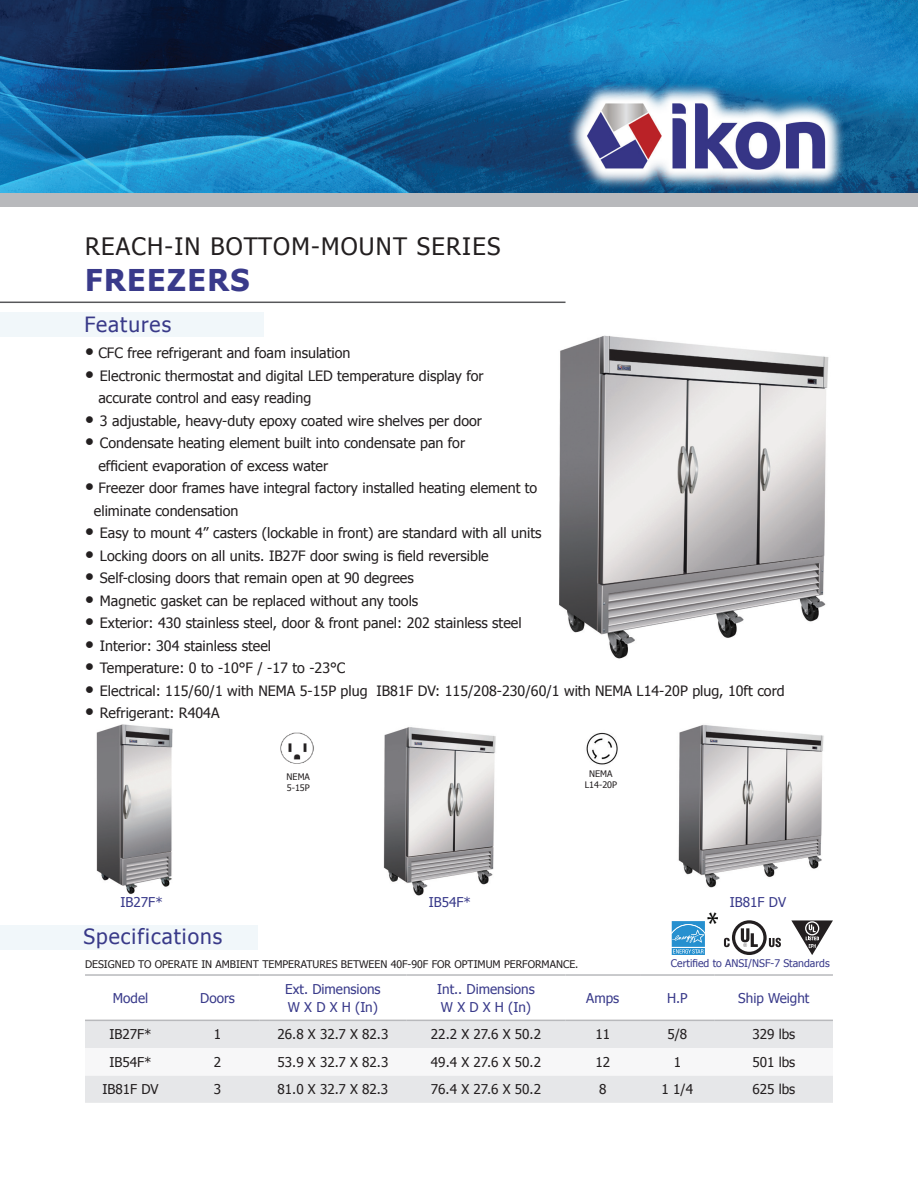
<style>
.page{position:relative;width:918px;height:1188px;background:#fff}
.page>*{position:absolute;margin:0;border:0;box-sizing:border-box;transform-origin:0 0}
.t1{font:33px "Myriad Pro";color:#040503;scale:.89 1}
.t2{font:700 30px "Tahoma";letter-spacing:.05em;color:#393a8a}
.t3{font:24px "Tahoma";letter-spacing:.05em;color:#231f20}
.t4{font:21px "Tahoma";letter-spacing:.05em;color:#393a89}
.t5{font:14.25px/22.5px "Tahoma";color:#231f20}
.t6{font:13.5px "Tahoma";color:#231f20}
.t7{font:13.5px/18px "Tahoma";color:#393a8a}
.t8{font:10.5px "Tahoma";color:#231f20}
.t9{font:10.5px "Tahoma";color:#393a8a}
.t10{font:9px/10.8px "Tahoma";color:#231f20}
.s1{font-size:19.5px}
</style>
<div class="page">
<img style="left:0;top:0;width:918px;height:193px">
<div style="left:0;top:193px;width:918px;height:14px;background:#b8b9bc"></div>
<svg style="left:566px;top:82px;width:280px;height:108px;background:#4380aa"></svg>
<img style="left:582px;top:98px;width:248px;height:76px">
<div style="left:0;top:925px;width:258px;height:24px;background:#f1f7fa"></div>
<div style="left:0;top:312px;width:264px;height:25px;background:#f1f7fa"></div>
<hr style="left:0;top:302px;width:566px;height:1px;background:#57585a">
<img style="left:559px;top:335px;width:270px;height:324px">
<div style="left:85px;top:1021px;width:748px;height:82px;background:#e6e7e9"></div>
<svg style="left:85px;top:1048px;width:748px;height:27px"></svg>
<hr style="left:85px;top:1020px;width:91px;height:1px;background:#b8b9bc">
<hr style="left:176px;top:1020px;width:83px;height:1px;background:#b8b9bc">
<hr style="left:259px;top:1020px;width:148px;height:1px;background:#b8b9bc">
<hr style="left:407px;top:1020px;width:158px;height:1px;background:#b8b9bc">
<hr style="left:565px;top:1020px;width:75px;height:1px;background:#b8b9bc">
<hr style="left:640px;top:1020px;width:75px;height:1px;background:#b8b9bc">
<hr style="left:715px;top:1020px;width:118px;height:1px;background:#b8b9bc">
<hr style="left:85px;top:974px;width:91px;height:2px;background:#b8b9bc">
<hr style="left:176px;top:974px;width:83px;height:2px;background:#b8b9bc">
<hr style="left:259px;top:974px;width:148px;height:2px;background:#b8b9bc">
<hr style="left:407px;top:974px;width:158px;height:2px;background:#b8b9bc">
<hr style="left:565px;top:974px;width:75px;height:2px;background:#b8b9bc">
<hr style="left:640px;top:974px;width:75px;height:2px;background:#b8b9bc">
<hr style="left:715px;top:974px;width:118px;height:2px;background:#b8b9bc">
<img style="left:678px;top:725px;width:146px;height:163px">
<img style="left:96px;top:724px;width:77px;height:170px">
<img style="left:383px;top:727px;width:113px;height:169px">
<svg style="left:724px;top:920px;width:57px;height:35px"></svg>
<svg style="left:791px;top:920px;width:42px;height:35px"></svg>
<svg style="left:671px;top:921px;width:34px;height:34px"></svg>
<img style="left:280px;top:732px;width:34px;height:32px">
<img style="left:586px;top:732px;width:32px;height:33px">
<h3 class="t3" style="left:85px;top:230px;width:417px">REACH-IN BOTTOM-MOUNT SERIES</h3>
<h2 class="t2" style="left:85px;top:259px;width:166px">FREEZERS</h2>
<h3 class="t4" style="left:85px;top:310px;width:88px">Features</h3>
<p class="t5" style="left:85px;top:341px;width:267px"><span class="s1">•</span> CFC free refrigerant and foam insulation</p>
<p class="t5" style="left:98px;top:364px;width:387px;text-indent:-13px"><span class="s1">•</span> Electronic thermostat and digital LED temperature display for accurate control and easy reading</p>
<p class="t5" style="left:85px;top:409px;width:399px"><span class="s1">•</span> 3 adjustable, heavy-duty epoxy coated wire shelves per door</p>
<p class="t5" style="left:98px;top:431px;width:368px;text-indent:-13px"><span class="s1">•</span> Condensate heating element built into condensate pan for efficient evaporation of excess water</p>
<p class="t5" style="left:94px;top:476px;width:445px;text-indent:-9px"><span class="s1">•</span> Freezer door frames have integral factory installed heating element to eliminate condensation</p>
<p class="t5" style="left:85px;top:521px;width:458px"><span class="s1">•</span> Easy to mount 4” casters (lockable in front) are standard with all units</p>
<p class="t5" style="left:85px;top:544px;width:405px"><span class="s1">•</span> Locking doors on all units. IB27F door swing is field reversible</p>
<p class="t5" style="left:85px;top:566px;width:330px"><span class="s1">•</span> Self-closing doors that remain open at 90 degrees</p>
<p class="t5" style="left:85px;top:589px;width:335px"><span class="s1">•</span> Magnetic gasket can be replaced without any tools</p>
<p class="t5" style="left:85px;top:611px;width:438px"><span class="s1">•</span> Exterior: 430 stainless steel, door &amp; front panel: 202 stainless steel</p>
<p class="t5" style="left:85px;top:634px;width:188px"><span class="s1">•</span> Interior: 304 stainless steel</p>
<p class="t5" style="left:85px;top:656px;width:262px"><span class="s1">•</span> Temperature: 0 to -10°F / -17 to -23°C</p>
<p class="t5" style="left:85px;top:679px;width:701px"><span class="s1">•</span> Electrical: 115/60/1 with NEMA 5-15P plug IB81F DV: 115/208-230/60/1 with NEMA L14-20P plug, 10ft cord</p>
<p class="t5" style="left:85px;top:701px;width:136px"><span class="s1">•</span> Refrigerant: R404A</p>
<p class="t10" style="left:287px;top:771px;width:25px">NEMA<br>5-15P</p>
<p class="t10" style="left:585px;top:768px;width:34px;text-align:center">NEMA<br>L14-20P</p>
<p class="t7" style="left:121px;top:892px;width:44px">IB27F*</p>
<p class="t7" style="left:429px;top:892px;width:44px">IB54F*</p>
<p class="t7" style="left:730px;top:892px;width:58px">IB81F DV</p>
<h3 class="t4" style="left:83px;top:922px;width:141px">Specifications</h3>
<h1 class="t1" style="left:707px;top:903px;width:15px">*</h1>
<p class="t8" style="left:85px;top:957px;width:495px">DESIGNED TO OPERATE IN AMBIENT TEMPERATURES BETWEEN 40F-90F FOR OPTIMUM PERFORMANCE.</p>
<p class="t9" style="left:671px;top:957px;width:160px">Certified to ANSI/NSF-7 Standards</p>
<p class="t7" style="left:113px;top:988px;width:37px">Model</p>
<p class="t7" style="left:200px;top:988px;width:36px">Doors</p>
<p class="t7" style="left:285px;top:979px;width:97px">Ext. Dimensions<br>W X D X H (In)</p>
<p class="t7" style="left:437px;top:979px;width:99px">Int.. Dimensions<br>W X D X H (In)</p>
<p class="t7" style="left:586px;top:988px;width:34px">Amps</p>
<p class="t7" style="left:667px;top:988px;width:22px">H.P</p>
<p class="t7" style="left:738px;top:988px;width:73px">Ship Weight</p>
<p class="t6" style="left:109px;top:1025px;width:44px">IB27F*</p>
<p class="t6" style="left:214px;top:1025px;width:9px">1</p>
<p class="t6" style="left:278px;top:1025px;width:112px">26.8 X 32.7 X 82.3</p>
<p class="t6" style="left:431px;top:1025px;width:112px">22.2 X 27.6 X 50.2</p>
<p class="t6" style="left:595px;top:1025px;width:16px">11</p>
<p class="t6" style="left:667px;top:1025px;width:21px">5/8</p>
<p class="t6" style="left:752px;top:1025px;width:44px">329 lbs</p>
<p class="t6" style="left:109px;top:1053px;width:44px">IB54F*</p>
<p class="t6" style="left:214px;top:1053px;width:9px">2</p>
<p class="t6" style="left:278px;top:1053px;width:112px">53.9 X 32.7 X 82.3</p>
<p class="t6" style="left:431px;top:1053px;width:112px">49.4 X 27.6 X 50.2</p>
<p class="t6" style="left:595px;top:1053px;width:16px">12</p>
<p class="t6" style="left:674px;top:1053px;width:9px">1</p>
<p class="t6" style="left:752px;top:1053px;width:44px">501 lbs</p>
<p class="t6" style="left:102px;top:1080px;width:58px">IB81F DV</p>
<p class="t6" style="left:214px;top:1080px;width:9px">3</p>
<p class="t6" style="left:278px;top:1080px;width:112px">81.0 X 32.7 X 82.3</p>
<p class="t6" style="left:431px;top:1080px;width:112px">76.4 X 27.6 X 50.2</p>
<p class="t6" style="left:599px;top:1080px;width:9px">8</p>
<p class="t6" style="left:662px;top:1080px;width:33px">1 1/4</p>
<p class="t6" style="left:752px;top:1080px;width:44px">625 lbs</p>
</div>
